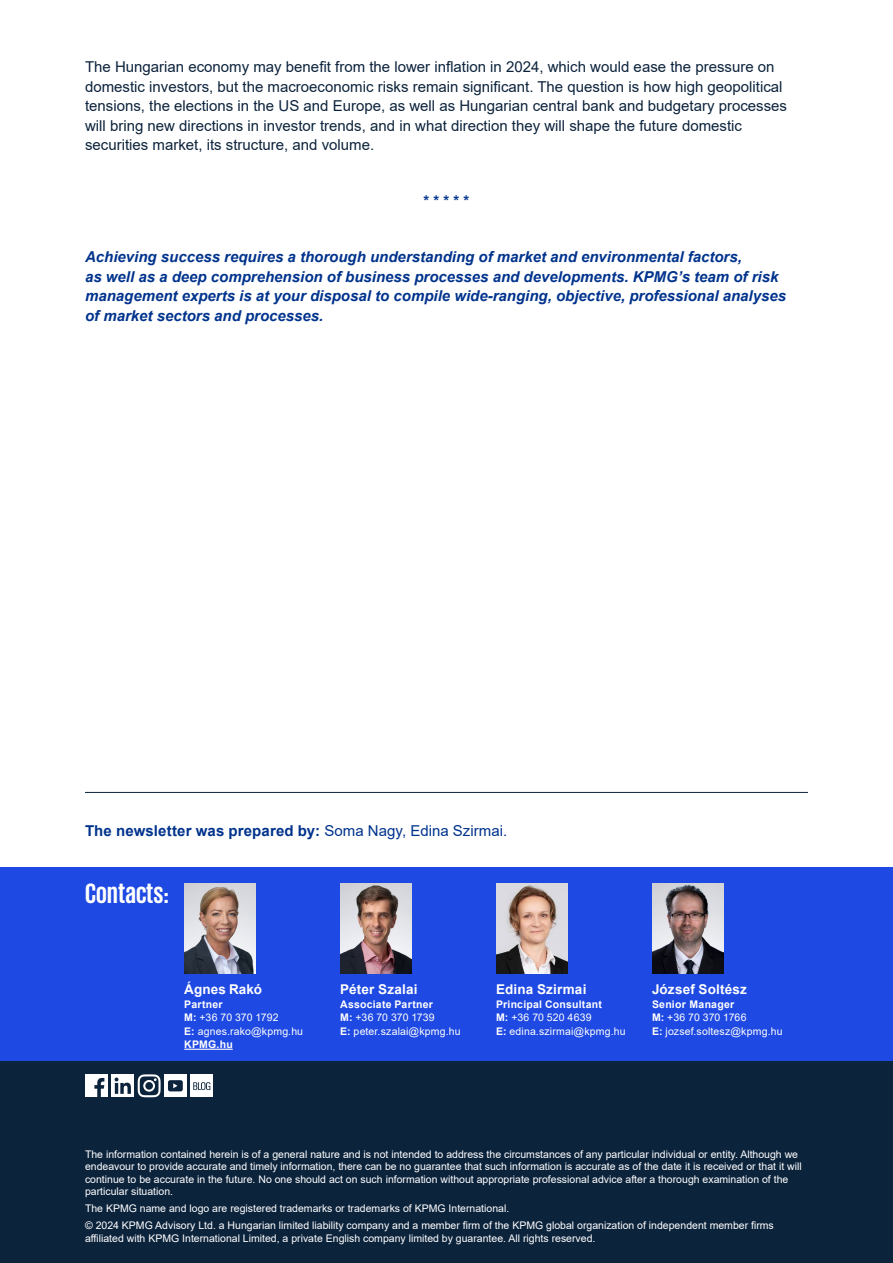
<style>
.page{position:relative;width:893px;height:1263px;background:#fff}
.page>*{position:absolute;margin:0;border:0;box-sizing:border-box;transform-origin:0 0}
.t1{font:700 28.5px "KPMG";letter-spacing:.005em;color:#fff}
.t2{font:15px/19.5px "Arial";color:#0c233c}
.t3{font:italic 700 15px/19.5px "Arial";color:#00338d}
.t4{font:700 15px "Arial";letter-spacing:.01em;color:#00338d}
.t5{font:700 13.5px "Arial";letter-spacing:.01em;color:#fff}
.t6{font:10.5px/13.5px "Arial";color:#fff}
.s1{font-weight:400}
.s2{font-weight:700}
</style>
<div class="page">
<div style="left:0;top:867px;width:893px;height:195px;background:#1e49e2"></div>
<img style="left:184px;top:884px;width:71px;height:90px">
<img style="left:340px;top:884px;width:71px;height:90px">
<hr style="left:184px;top:1049px;width:49px;height:1px;background:#fff">
<img style="left:652px;top:884px;width:71px;height:90px">
<div style="left:0;top:1062px;width:893px;height:201px;background:#0c233c"></div>
<div style="left:85px;top:1074px;width:23px;height:23px;background:#fff"></div>
<div style="left:111px;top:1074px;width:23px;height:23px;background:#fff"></div>
<div style="left:190px;top:1074px;width:23px;height:23px;background:#fff"></div>
<div style="left:164px;top:1074px;width:23px;height:23px;background:#fff"></div>
<svg style="left:138px;top:1074px;width:23px;height:23px"></svg>
<svg style="left:115px;top:1077px;width:16px;height:17px"></svg>
<svg style="left:168px;top:1080px;width:15px;height:11px"></svg>
<svg style="left:94px;top:1078px;width:10px;height:19px"></svg>
<svg style="left:193px;top:1082px;width:17px;height:8px"></svg>
<hr style="left:85px;top:792px;width:723px;height:1px;background:#0c233c">
<img style="left:496px;top:884px;width:71px;height:90px">
<p class="t2" style="left:85px;top:57px;width:704px">The Hungarian economy may benefit from the lower inflation in 2024, which would ease the pressure on domestic investors, but the macroeconomic risks remain significant. The question is how high geopolitical tensions, the elections in the US and Europe, as well as Hungarian central bank and budgetary processes will bring new directions in investor trends, and in what direction they will shape the future domestic securities market, its structure, and volume.</p>
<h2 class="t4" style="left:424px;top:191px;width:47px">* * * * *</h2>
<p class="t3" style="left:85px;top:248px;width:703px">Achieving success requires a thorough understanding of market and environmental factors,<br>as well as a deep comprehension of business processes and developments. KPMG’s team of risk management experts is at your disposal to compile wide-ranging, objective, professional analyses of market sectors and processes.</p>
<h2 class="t4" style="left:85px;top:820px;width:424px">The newsletter was prepared by: <span class="s1">Soma Nagy, Edina Szirmai.</span></h2>
<h1 class="t1" style="left:85px;top:879px;width:85px">Contacts:</h1>
<p class="t5" style="left:184px;top:980px;width:79px">Ágnes Rakó</p>
<p class="t6" style="left:184px;top:997px;width:120px"><span class="s2">Partner<br>M:</span> +36 70 370 1792<br><span class="s2">E:</span> agnes.rako@kpmg.hu<br><span class="s2">KPMG.hu</span></p>
<p class="t5" style="left:340px;top:980px;width:79px">Péter Szalai</p>
<p class="t6" style="left:340px;top:997px;width:122px"><span class="s2">Associate Partner<br>M:</span> +36 70 370 1739<br><span class="s2">E:</span> peter.szalai@kpmg.hu</p>
<p class="t5" style="left:496px;top:980px;width:92px">Edina Szirmai</p>
<p class="t6" style="left:496px;top:997px;width:131px"><span class="s2">Principal Consultant<br>M:</span> +36 70 520 4639<br><span class="s2">E:</span> edina.szirmai@kpmg.hu</p>
<p class="t5" style="left:652px;top:980px;width:96px">József Soltész</p>
<p class="t6" style="left:652px;top:997px;width:132px"><span class="s2">Senior Manager<br>M:</span> +36 70 370 1766<br><span class="s2">E:</span> jozsef.soltesz@kpmg.hu</p>
<p class="t6" style="left:85px;top:1147px;width:718px;line-height:12.6px">The information contained herein is of a general nature and is not intended to address the circumstances of any particular individual or entity. Although we endeavour to provide accurate and timely information, there can be no guarantee that such information is accurate as of the date it is received or that it will continue to be accurate in the future. No one should act on such information without appropriate professional advice after a thorough examination of the particular situation.</p>
<p class="t6" style="left:85px;top:1200px;width:690px;line-height:16.8px">The KPMG name and logo are registered trademarks or trademarks of KPMG International.<br>© 2024 KPMG Advisory Ltd. a Hungarian limited liability company and a member firm of the KPMG global organization of independent member firms</p>
<p class="t6" style="left:85px;top:1231px;width:512px">affiliated with KPMG International Limited, a private English company limited by guarantee. All rights reserved.</p>
</div>
